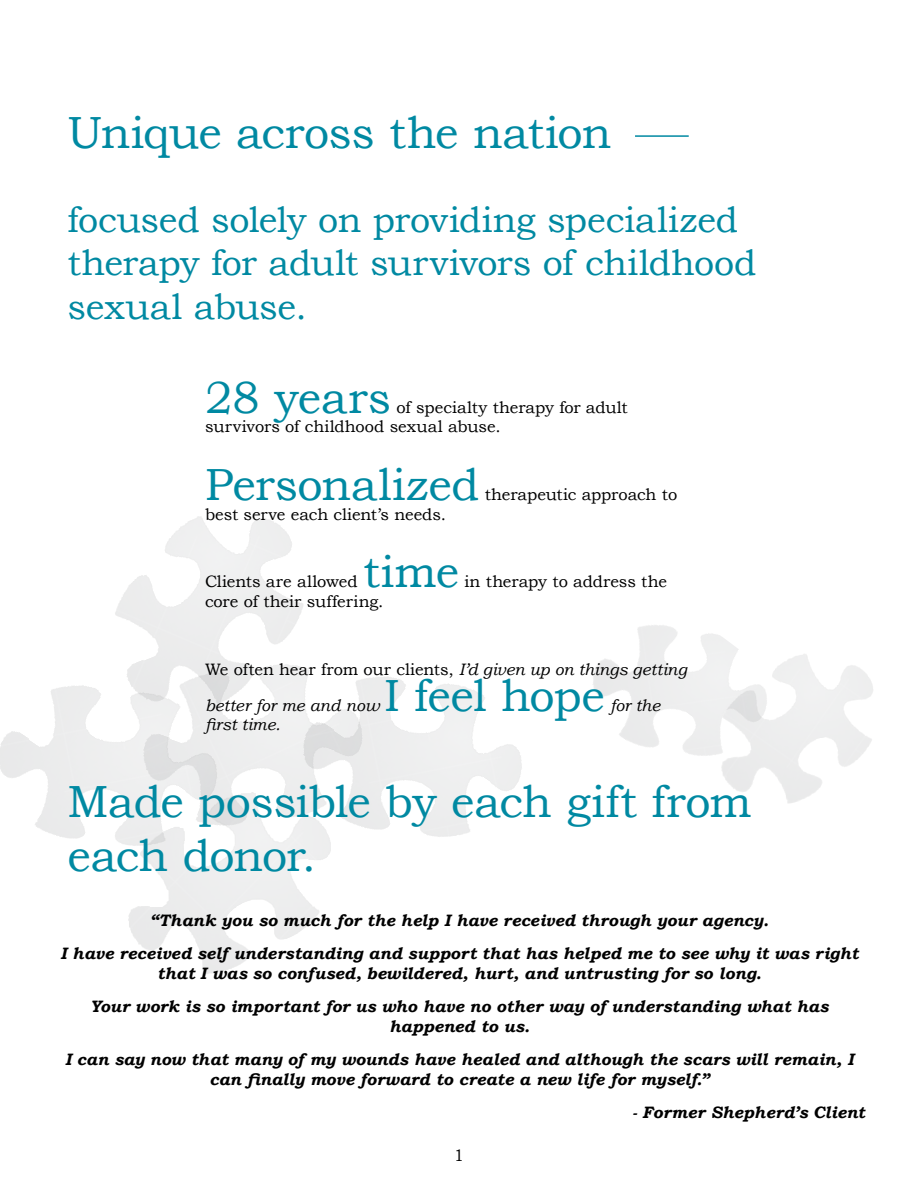
<style>
.page{position:relative;width:918px;height:1188px;background:#fff}
.page>*{position:absolute;margin:0;border:0;box-sizing:border-box;transform-origin:0 0}
.t1{font:45px/54px "Bookman Old Style";letter-spacing:-.015em;color:#0089a2}
.t2{font:36px/43.2px "Bookman Old Style";letter-spacing:-.01em;color:#0089a2}
.t3{font:italic 700 16.5px/33.3px "Bookman Old Style";letter-spacing:.005em;color:#000;text-align:center}
.t4{font:16.5px/19.8px "Bookman Old Style";letter-spacing:-.005em;color:#000}
.t5{font:italic 16.5px/36px "Bookman Old Style";color:#000}
.s1{font-style:normal}
</style>
<div class="page">
<img style="left:118px;top:516px;width:267px;height:229px">
<img style="left:0;top:606px;width:289px;height:331px">
<hr style="left:635px;top:135px;width:54px;height:2px;background:#0089a2">
<h1 class="t1" style="left:68px;top:106px;width:546px">Unique across the nation</h1>
<h2 class="t2" style="left:68px;top:198px;width:691px">focused solely on providing specialized therapy for adult survivors of childhood sexual abuse.</h2>
<h1 class="t1" style="left:205px;top:370px;width:188px">28 years</h1>
<p class="t4" style="left:205px;top:397px;width:424px;text-indent:192px">of specialty therapy for adult survivors of childhood sexual abuse.</p>
<h1 class="t1" style="left:205px;top:458px;width:276px">Personalized</h1>
<p class="t4" style="left:485px;top:484px;width:194px">therapeutic approach to</p>
<p class="t4" style="left:205px;top:504px;width:242px">best serve each client’s needs.</p>
<h1 class="t1" style="left:363px;top:545px;width:97px">time</h1>
<p class="t4" style="left:464px;top:572px;width:204px">in therapy to address the</p>
<p class="t4" style="left:205px;top:572px;width:154px">Clients are allowed</p>
<p class="t4" style="left:205px;top:592px;width:180px">core of their suffering.</p>
<p class="t5" style="left:205px;top:651px;width:483px"><span class="s1">We often hear from our clients,</span> I’d given up on things getting better for me and now</p>
<h1 class="t1" style="left:384px;top:668px;width:222px">I feel hope</h1>
<p class="t5" style="left:610px;top:687px;width:52px">for the</p>
<p class="t5" style="left:205px;top:707px;width:77px">first time.</p>
<h1 class="t1" style="left:68px;top:775px;width:686px">Made possible by each gift from each donor.</h1>
<p class="t3" style="left:60px;top:903px;width:799px">“Thank you so much for the help I have received through your agency.<br>I have received self understanding and support that has helped me to see why it was right</p>
<p class="t3" style="left:90px;top:956px;width:740px">that I was so confused, bewildered, hurt, and untrusting for so long.<br>Your work is so important for us who have no other way of understanding what has</p>
<p class="t3" style="left:65px;top:1009px;width:790px">happened to us.<br>I can say now that many of my wounds have healed and although the scars will remain, I</p>
<p class="t3" style="left:209px;top:1063px;width:501px">can finally move forward to create a new life for myself.”</p>
<p class="t3" style="left:632px;top:1096px;width:234px">- Former Shepherd’s Client</p>
<p class="t4" style="left:454px;top:1146px;width:12px">1</p>
</div>
